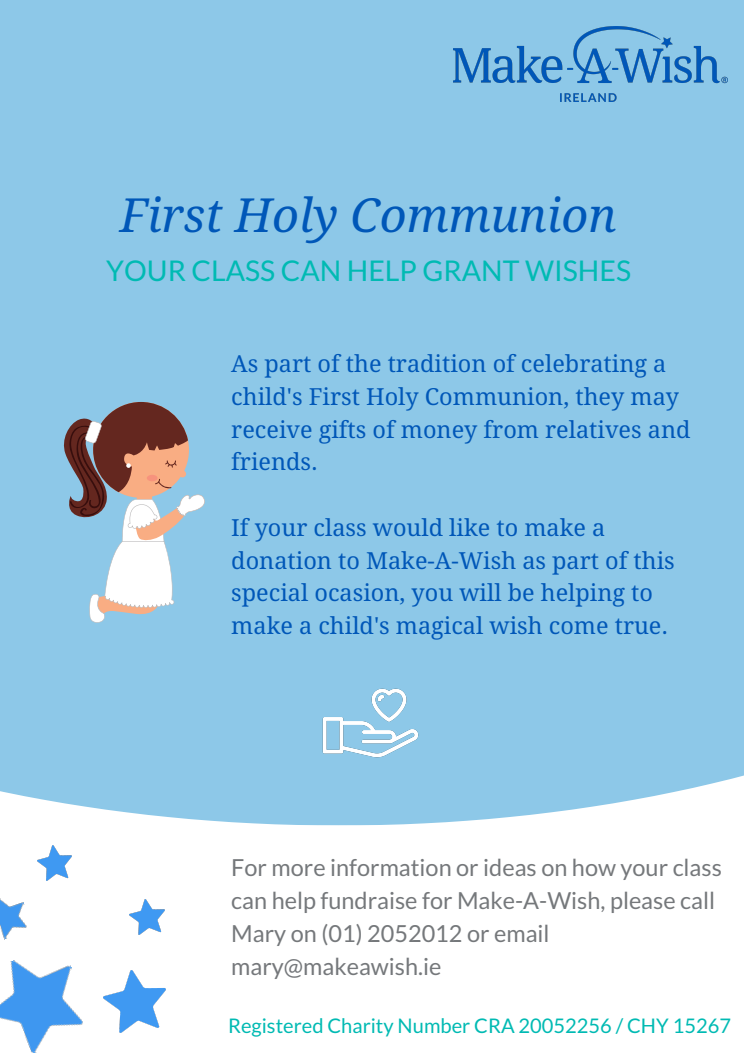
<style>
.page{position:relative;width:744px;height:1053px;background:#fff}
.page>*{position:absolute;margin:0;border:0;box-sizing:border-box;transform-origin:0 0}
.t1{font:italic 46.96px "Droid Serif";color:#0057b8}
.t2{font:28.52px "Lato";color:#00bab3}
.t3{font:23.48px/32.7px "Droid Serif";color:#0057b8}
.t4{font:23.48px/32.7px "Lato";color:#75787b}
.t5{font:20.12px "Lato";color:#00bab3}
</style>
<div class="page">
<div style="left:0;top:0;width:744px;height:825px;background:#8dc8e8"></div>
<img style="left:0;top:960px;width:83px;height:92px">
<img style="left:0;top:898px;width:27px;height:42px">
<img style="left:37px;top:845px;width:35px;height:35px">
<img style="left:130px;top:899px;width:34px;height:35px">
<img style="left:104px;top:970px;width:62px;height:62px">
<svg style="left:60px;top:402px;width:146px;height:221px"></svg>
<img style="left:308px;top:660px;width:125px;height:125px">
<img style="left:454px;top:26px;width:273px;height:75px">
<h1 class="t1" style="left:120px;top:188px;width:498px">First Holy Communion</h1>
<p class="t2" style="left:106px;top:252px;width:526px">YOUR CLASS CAN HELP GRANT WISHES</p>
<p class="t3" style="left:231px;top:348px;width:461px">As part of the tradition of celebrating a child's First Holy Communion, they may receive gifts of money from relatives and friends.</p>
<p class="t3" style="left:231px;top:511px;width:445px">If your class would like to make a donation to Make-A-Wish as part of this special ocasion, you will be helping to make a child's magical wish come true.</p>
<p class="t4" style="left:231px;top:851px;width:492px">For more information or ideas on how your class can help fundraise for Make-A-Wish, please call Mary on (01) 2052012 or email mary@makeawish.ie</p>
<p class="t5" style="left:228px;top:1013px;width:504px">Registered Charity Number CRA 20052256 / CHY 15267</p>
</div>
